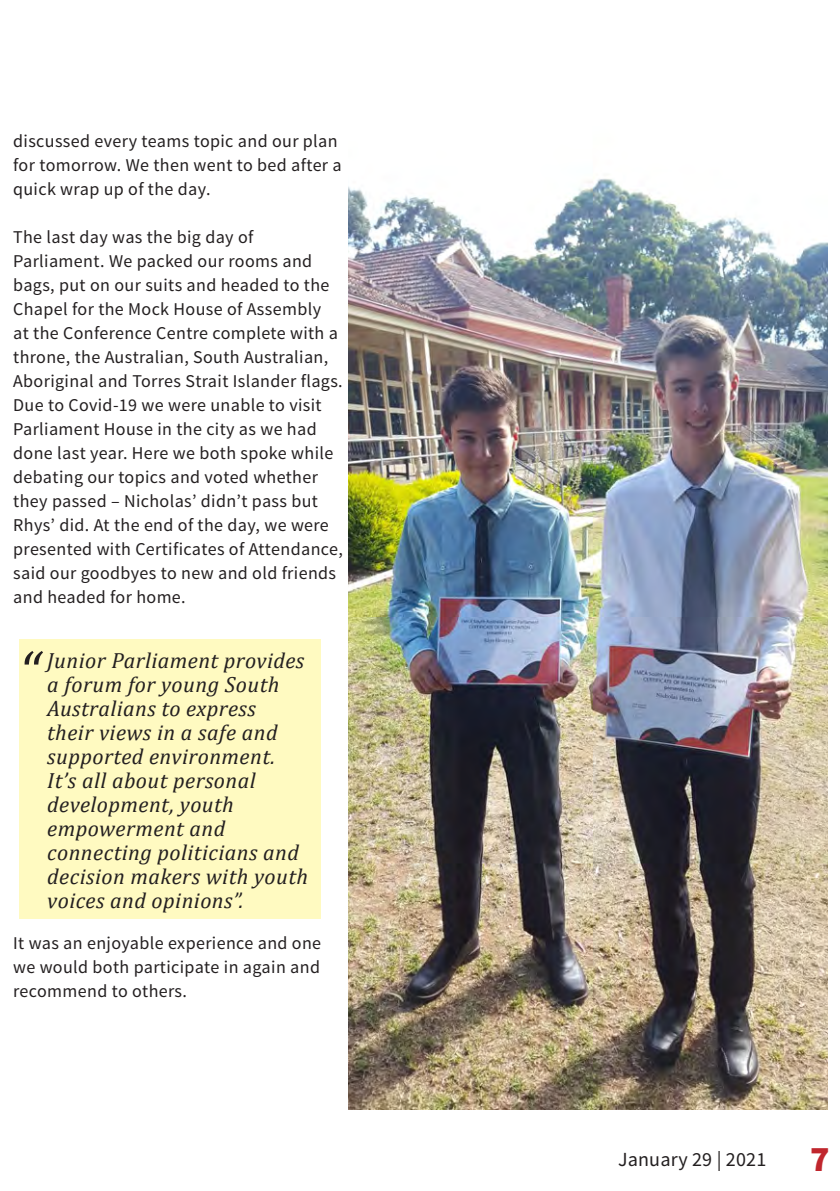
<style>
.page{position:relative;width:840px;height:1191px;background:#fff}
.page>*{position:absolute;margin:0;border:0;box-sizing:border-box;transform-origin:0 0}
.t1{font:italic 58px "Cambria";color:#231f20}
.t2{font:italic 22px/24px "Cambria";letter-spacing:.02em;color:#231f20}
.t3{font:20px "Source Sans Pro";letter-spacing:.01em;color:#231f20}
.Body{font:18px/24px "Source Sans Pro";letter-spacing:.02em;color:#231f20}
.s1{font-weight:900;font-size:36px;color:#c0262d}
</style>
<div class="page">
<div style="left:19px;top:639px;width:301px;height:279px;background:#fffac1"></div>
<img style="left:348px;top:179px;width:479px;height:930px">
<p class="Body" style="left:13px;top:129px;width:330px">discussed every teams topic and our plan for tomorrow. We then went to bed after a quick wrap up of the day.</p>
<p class="Body" style="left:13px;top:225px;width:331px">The last day was the big day of Parliament. We packed our rooms and bags, put on our suits and headed to the Chapel for the Mock House of Assembly<br>at the Conference Centre complete with a throne, the Australian, South Australian, Aboriginal and Torres Strait Islander flags.<br>Due to Covid-19 we were unable to visit Parliament House in the city as we had done last year. Here we both spoke while debating our topics and voted whether they passed – Nicholas’ didn’t pass but Rhys’ did. At the end of the day, we were presented with Certificates of Attendance, said our goodbyes to new and old friends and headed for home.</p>
<p class="t1" style="left:18px;top:631px;width:23px">“</p>
<p class="t2" style="left:47px;top:647px;width:262px">Junior Parliament provides a forum for young South<br>Australians to express<br>their views in a safe and supported environment.<br>It’s all about personal development, youth empowerment and connecting politicians and decision makers with youth voices and opinions”.</p>
<p class="Body" style="left:13px;top:931px;width:309px;text-align:justify">It was an enjoyable experience and one we would both participate in again and recommend to others.</p>
<p class="t3" style="left:617px;top:1146px;width:213px">January 29 | 2021 <span class="s1">7</span></p>
</div>
